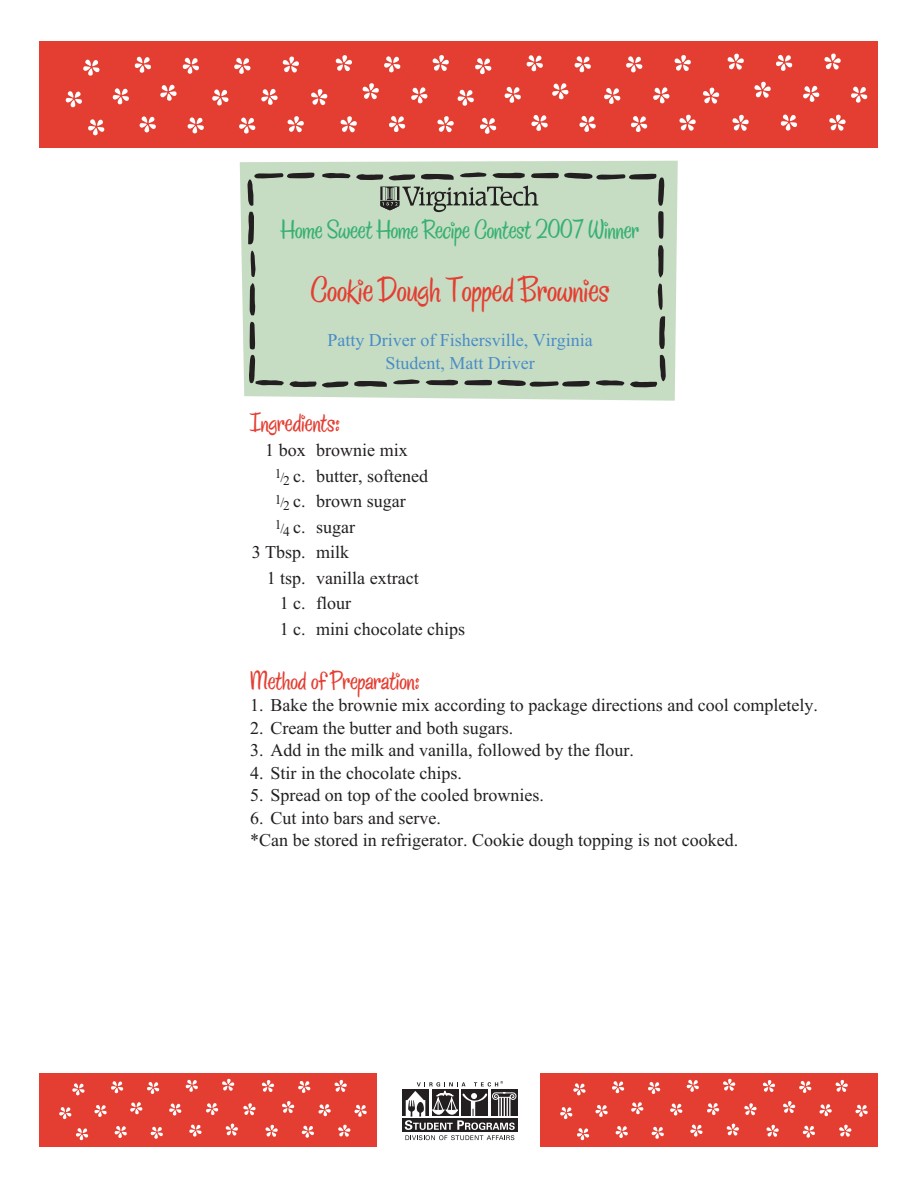
<style>
.page{position:relative;width:918px;height:1188px;background:#fff}
.page>*{position:absolute;margin:0;border:0;box-sizing:border-box;transform-origin:0 0}
.t1{font:36px "Chicken Basket";color:#e43e32}
.t2{font:27px "Chicken Basket";color:#37b071}
.t3{font:27px "Chicken Basket";color:#e43e32}
.t4{font:18px/22.5px "Times New Roman";color:#231f20}
.t5{font:18px/22.5px "Times New Roman";color:#4a8cc5;text-align:center}
.s1{font-size:13.5px}
</style>
<div class="page">
<div style="left:240px;top:161px;width:438px;height:240px;background:#c6ddc4"></div>
<div style="left:40px;top:1073px;width:337px;height:74px;background:#e43e32"></div>
<svg style="left:130px;top:1102px;width:13px;height:13px"></svg>
<svg style="left:59px;top:1107px;width:13px;height:12px"></svg>
<svg style="left:72px;top:1083px;width:13px;height:13px"></svg>
<svg style="left:76px;top:1128px;width:13px;height:12px"></svg>
<svg style="left:94px;top:1105px;width:13px;height:12px"></svg>
<svg style="left:111px;top:1081px;width:13px;height:13px"></svg>
<svg style="left:114px;top:1126px;width:13px;height:12px"></svg>
<svg style="left:206px;top:1103px;width:13px;height:12px"></svg>
<svg style="left:147px;top:1082px;width:13px;height:12px"></svg>
<svg style="left:150px;top:1126px;width:13px;height:13px"></svg>
<svg style="left:169px;top:1103px;width:13px;height:13px"></svg>
<svg style="left:185px;top:1079px;width:13px;height:13px"></svg>
<svg style="left:189px;top:1124px;width:13px;height:13px"></svg>
<svg style="left:282px;top:1101px;width:13px;height:12px"></svg>
<svg style="left:265px;top:1124px;width:13px;height:13px"></svg>
<svg style="left:262px;top:1080px;width:12px;height:12px"></svg>
<svg style="left:243px;top:1103px;width:13px;height:13px"></svg>
<svg style="left:225px;top:1123px;width:13px;height:13px"></svg>
<svg style="left:222px;top:1079px;width:13px;height:12px"></svg>
<svg style="left:318px;top:1104px;width:13px;height:12px"></svg>
<svg style="left:298px;top:1081px;width:13px;height:12px"></svg>
<svg style="left:302px;top:1125px;width:12px;height:13px"></svg>
<svg style="left:338px;top:1124px;width:13px;height:13px"></svg>
<svg style="left:334px;top:1080px;width:13px;height:12px"></svg>
<svg style="left:354px;top:1104px;width:13px;height:13px"></svg>
<div style="left:402px;top:1118px;width:116px;height:14px;background:#231f20"></div>
<div style="left:402px;top:1089px;width:27px;height:27px;background:#231f20"></div>
<div style="left:491px;top:1089px;width:27px;height:27px;background:#231f20"></div>
<svg style="left:405px;top:1081px;width:112px;height:59px"></svg>
<div style="left:541px;top:1073px;width:337px;height:74px;background:#e43e32"></div>
<svg style="left:631px;top:1102px;width:13px;height:13px"></svg>
<svg style="left:560px;top:1107px;width:13px;height:12px"></svg>
<svg style="left:573px;top:1083px;width:13px;height:13px"></svg>
<svg style="left:577px;top:1128px;width:13px;height:12px"></svg>
<svg style="left:595px;top:1105px;width:13px;height:12px"></svg>
<svg style="left:612px;top:1081px;width:13px;height:13px"></svg>
<svg style="left:615px;top:1126px;width:13px;height:12px"></svg>
<svg style="left:707px;top:1103px;width:13px;height:12px"></svg>
<svg style="left:648px;top:1082px;width:13px;height:12px"></svg>
<svg style="left:651px;top:1126px;width:13px;height:13px"></svg>
<svg style="left:670px;top:1103px;width:13px;height:13px"></svg>
<svg style="left:686px;top:1079px;width:13px;height:13px"></svg>
<svg style="left:690px;top:1124px;width:13px;height:13px"></svg>
<svg style="left:783px;top:1101px;width:13px;height:12px"></svg>
<svg style="left:766px;top:1124px;width:13px;height:13px"></svg>
<svg style="left:763px;top:1080px;width:12px;height:12px"></svg>
<svg style="left:744px;top:1103px;width:13px;height:13px"></svg>
<svg style="left:726px;top:1123px;width:13px;height:13px"></svg>
<svg style="left:723px;top:1079px;width:13px;height:12px"></svg>
<svg style="left:819px;top:1104px;width:13px;height:12px"></svg>
<svg style="left:799px;top:1081px;width:13px;height:12px"></svg>
<svg style="left:803px;top:1125px;width:12px;height:13px"></svg>
<svg style="left:839px;top:1124px;width:13px;height:13px"></svg>
<svg style="left:835px;top:1080px;width:13px;height:12px"></svg>
<svg style="left:855px;top:1104px;width:13px;height:13px"></svg>
<svg style="left:322px;top:382px;width:26px;height:5px"></svg>
<svg style="left:354px;top:379px;width:66px;height:8px"></svg>
<svg style="left:426px;top:379px;width:32px;height:6px"></svg>
<svg style="left:464px;top:380px;width:126px;height:7px"></svg>
<svg style="left:596px;top:355px;width:70px;height:33px;background:#abbda9"></svg>
<svg style="left:658px;top:284px;width:7px;height:65px"></svg>
<svg style="left:657px;top:245px;width:7px;height:33px"></svg>
<svg style="left:248px;top:172px;width:67px;height:34px;background:#aabda8"></svg>
<svg style="left:248px;top:212px;width:8px;height:65px"></svg>
<svg style="left:250px;top:283px;width:6px;height:32px"></svg>
<svg style="left:249px;top:322px;width:67px;height:65px;background:#b2c6b0"></svg>
<div style="left:40px;top:41px;width:446px;height:107px;background:#e43e32"></div>
<svg style="left:160px;top:84px;width:17px;height:17px"></svg>
<svg style="left:65px;top:91px;width:17px;height:17px"></svg>
<svg style="left:83px;top:59px;width:17px;height:17px"></svg>
<svg style="left:88px;top:119px;width:17px;height:17px"></svg>
<svg style="left:112px;top:88px;width:17px;height:17px"></svg>
<svg style="left:134px;top:56px;width:17px;height:17px"></svg>
<svg style="left:139px;top:116px;width:17px;height:17px"></svg>
<svg style="left:261px;top:88px;width:17px;height:17px"></svg>
<svg style="left:182px;top:57px;width:17px;height:17px"></svg>
<svg style="left:187px;top:117px;width:17px;height:17px"></svg>
<svg style="left:212px;top:89px;width:17px;height:17px"></svg>
<svg style="left:234px;top:57px;width:17px;height:17px"></svg>
<svg style="left:239px;top:117px;width:17px;height:17px"></svg>
<svg style="left:362px;top:83px;width:17px;height:17px"></svg>
<svg style="left:340px;top:116px;width:17px;height:17px"></svg>
<svg style="left:335px;top:55px;width:17px;height:17px"></svg>
<svg style="left:311px;top:89px;width:17px;height:16px"></svg>
<svg style="left:287px;top:116px;width:17px;height:17px"></svg>
<svg style="left:282px;top:56px;width:17px;height:17px"></svg>
<svg style="left:411px;top:87px;width:17px;height:17px"></svg>
<svg style="left:384px;top:56px;width:17px;height:17px"></svg>
<svg style="left:389px;top:116px;width:17px;height:16px"></svg>
<svg style="left:437px;top:116px;width:17px;height:17px"></svg>
<svg style="left:432px;top:55px;width:17px;height:16px"></svg>
<div style="left:455px;top:41px;width:423px;height:107px;background:#e43e32"></div>
<svg style="left:552px;top:83px;width:17px;height:17px"></svg>
<svg style="left:457px;top:89px;width:17px;height:17px"></svg>
<svg style="left:475px;top:58px;width:17px;height:17px"></svg>
<svg style="left:480px;top:117px;width:17px;height:17px"></svg>
<svg style="left:504px;top:86px;width:17px;height:17px"></svg>
<svg style="left:526px;top:55px;width:17px;height:17px"></svg>
<svg style="left:531px;top:115px;width:17px;height:16px"></svg>
<svg style="left:653px;top:87px;width:17px;height:17px"></svg>
<svg style="left:574px;top:56px;width:17px;height:17px"></svg>
<svg style="left:579px;top:116px;width:17px;height:16px"></svg>
<svg style="left:604px;top:88px;width:17px;height:16px"></svg>
<svg style="left:626px;top:56px;width:17px;height:17px"></svg>
<svg style="left:631px;top:116px;width:17px;height:16px"></svg>
<svg style="left:754px;top:81px;width:17px;height:17px"></svg>
<svg style="left:732px;top:114px;width:17px;height:17px"></svg>
<svg style="left:727px;top:53px;width:17px;height:17px"></svg>
<svg style="left:703px;top:87px;width:17px;height:17px"></svg>
<svg style="left:679px;top:114px;width:17px;height:17px"></svg>
<svg style="left:674px;top:55px;width:17px;height:16px"></svg>
<svg style="left:803px;top:85px;width:17px;height:17px"></svg>
<svg style="left:776px;top:54px;width:17px;height:17px"></svg>
<svg style="left:780px;top:114px;width:17px;height:17px"></svg>
<svg style="left:829px;top:114px;width:17px;height:17px"></svg>
<svg style="left:824px;top:53px;width:17px;height:17px"></svg>
<svg style="left:851px;top:86px;width:17px;height:17px"></svg>
<svg style="left:322px;top:172px;width:343px;height:67px;background:#b2c6b0"></svg>
<h2 class="t2" style="left:281px;top:221px;width:359px">Home Sweet Home Recipe Contest 2007 Winner</h2>
<h1 class="t1" style="left:311px;top:278px;width:300px">Cookie Dough Topped Brownies</h1>
<p class="t5" style="left:327px;top:331px;width:267px">Patty Driver of Fishersville, Virginia<br>Student, Matt Driver</p>
<h2 class="t3" style="left:250px;top:413px;width:91px">Ingredients:</h2>
<p class="t4" style="left:265px;top:440px;width:144px">1 box brownie mix</p>
<p class="t4" style="left:275px;top:466px;width:155px"><sup>1</sup><span class="s1">/</span><sub>2</sub> c. butter, softened</p>
<p class="t4" style="left:275px;top:491px;width:132px"><sup>1</sup><span class="s1">/</span><sub>2</sub> c. brown sugar</p>
<p class="t4" style="left:275px;top:517px;width:82px"><sup>1</sup><span class="s1">/</span><sub>4</sub> c. sugar</p>
<p class="t4" style="left:252px;top:542px;width:99px">3 Tbsp. milk</p>
<p class="t4" style="left:267px;top:568px;width:153px">1 tsp. vanilla extract</p>
<p class="t4" style="left:280px;top:593px;width:73px">1 c. flour</p>
<p class="t4" style="left:280px;top:619px;width:187px">1 c. mini chocolate chips</p>
<h2 class="t3" style="left:250px;top:671px;width:171px">Method of Preparation:</h2>
<p class="t4" style="left:250px;top:695px;width:569px">1. Bake the brownie mix according to package directions and cool completely.</p>
<p class="t4" style="left:250px;top:718px;width:265px">2. Cream the butter and both sugars.</p>
<p class="t4" style="left:250px;top:740px;width:385px">3. Add in the milk and vanilla, followed by the flour.</p>
<p class="t4" style="left:250px;top:763px;width:213px">4. Stir in the chocolate chips.</p>
<p class="t4" style="left:250px;top:785px;width:295px">5. Spread on top of the cooled brownies.</p>
<p class="t4" style="left:250px;top:808px;width:489px">6. Cut into bars and serve.<br>*Can be stored in refrigerator. Cookie dough topping is not cooked.</p>
</div>
